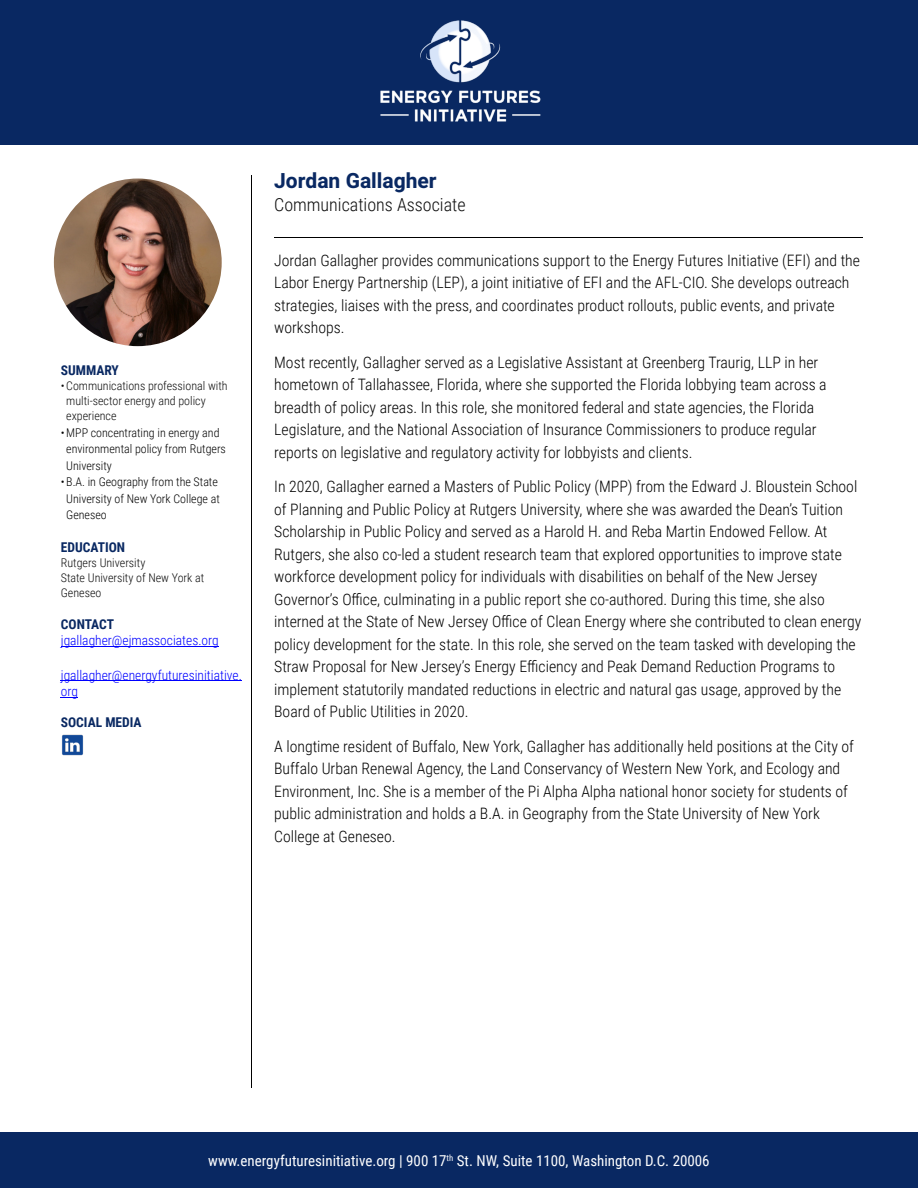
<style>
.page{position:relative;width:918px;height:1188px;background:#fff}
.page>*{position:absolute;margin:0;border:0;box-sizing:border-box;transform-origin:0 0}
.t1{font:700 21px "Heebo";color:#092862}
.t2{font:300 18px "Roboto Condensed";color:#0d0d0d}
.t3{font:300 15.75px/22.5px "Roboto Condensed";color:#000}
.t4{font:15px "Roboto Condensed";color:#fff}
.t5{font:300 13.5px/16.5px "Roboto Condensed";color:#00f}
.t6{font:700 13.5px "Roboto Condensed";color:#092862}
.t7{font:300 12px/16.5px "Roboto Condensed";color:#000}
.t8{font:300 12px/15px "Roboto Condensed";color:#0d0d0d}
</style>
<div class="page">
<img style="left:54px;top:179px;width:168px;height:167px;border-radius:50%">
<hr style="left:61px;top:646px;width:158px;height:1px;background:#00f">
<hr style="left:61px;top:681px;width:181px;height:1px;background:#00f">
<svg style="left:61px;top:697px;width:17px;height:1px"></svg>
<hr style="left:251px;top:175px;width:1px;height:912px;background:#000">
<hr style="left:274px;top:237px;width:589px;height:1px;background:#000">
<div style="left:0;top:0;width:918px;height:145px;background:#092862"></div>
<img style="left:380px;top:21px;width:161px;height:100px">
<div style="left:0;top:1132px;width:918px;height:56px;background:#092862"></div>
<img style="left:62px;top:734px;width:22px;height:22px">
<p class="t6" style="left:61px;top:365px;width:60px">SUMMARY</p>
<p class="t8" style="left:66px;top:380px;width:163px;text-indent:-5px">• Communications professional with multi-sector energy and policy experience</p>
<p class="t7" style="left:66px;top:425px;width:161px;text-indent:-5px">• MPP concentrating in energy and environmental policy from Rutgers<br>University</p>
<p class="t7" style="left:66px;top:475px;width:155px;text-indent:-5px">• B.A. in Geography from the State<br>University of New York College at<br>Geneseo</p>
<p class="t6" style="left:61px;top:542px;width:66px">EDUCATION</p>
<p class="t8" style="left:61px;top:557px;width:145px">Rutgers University<br>State University of New York at<br>Geneseo</p>
<p class="t6" style="left:61px;top:618px;width:55px">CONTACT</p>
<p class="t5" style="left:61px;top:633px;width:159px">jgallagher@ejmassociates.org</p>
<p class="t5" style="left:61px;top:668px;width:183px">jgallagher@energyfuturesinitiative. org</p>
<p class="t6" style="left:61px;top:716px;width:82px">SOCIAL MEDIA</p>
<h1 class="t1" style="left:274px;top:166px;width:164px">Jordan Gallagher</h1>
<p class="t2" style="left:274px;top:197px;width:193px">Communications Associate</p>
<p class="t3" style="left:274px;top:250px;width:587px">Jordan Gallagher provides communications support to the Energy Futures Initiative (EFI) and the Labor Energy Partnership (LEP), a joint initiative of EFI and the AFL-CIO. She develops outreach strategies, liaises with the press, and coordinates product rollouts, public events, and private workshops.</p>
<p class="t3" style="left:274px;top:352px;width:554px">Most recently, Gallagher served as a Legislative Assistant at Greenberg Traurig, LLP in her hometown of Tallahassee, Florida, where she supported the Florida lobbying team across a breadth of policy areas. In this role, she monitored federal and state agencies, the Florida Legislature, and the National Association of Insurance Commissioners to produce regular reports on legislative and regulatory activity for lobbyists and clients.</p>
<p class="t3" style="left:274px;top:477px;width:589px">In 2020, Gallagher earned a Masters of Public Policy (MPP) from the Edward J. Bloustein School of Planning and Public Policy at Rutgers University, where she was awarded the Dean’s Tuition Scholarship in Public Policy and served as a Harold H. and Reba Martin Endowed Fellow. At Rutgers, she also co-led a student research team that explored opportunities to improve state workforce development policy for individuals with disabilities on behalf of the New Jersey Governor’s Office, culminating in a public report she co-authored. During this time, she also interned at the State of New Jersey Office of Clean Energy where she contributed to clean energy policy development for the state. In this role, she served on the team tasked with developing the Straw Proposal for New Jersey’s Energy Efficiency and Peak Demand Reduction Programs to implement statutorily mandated reductions in electric and natural gas usage, approved by the Board of Public Utilities in 2020.</p>
<p class="t3" style="left:274px;top:736px;width:581px">A longtime resident of Buffalo, New York, Gallagher has additionally held positions at the City of Buffalo Urban Renewal Agency, the Land Conservancy of Western New York, and Ecology and Environment, Inc. She is a member of the Pi Alpha Alpha national honor society for students of public administration and holds a B.A. in Geography from the State University of New York College at Geneseo.</p>
<p class="t4" style="left:208px;top:1155px;width:503px">www.energyfuturesinitiative.org | 900 17<sup>th</sup> St. NW, Suite 1100, Washington D.C. 20006</p>
</div>
